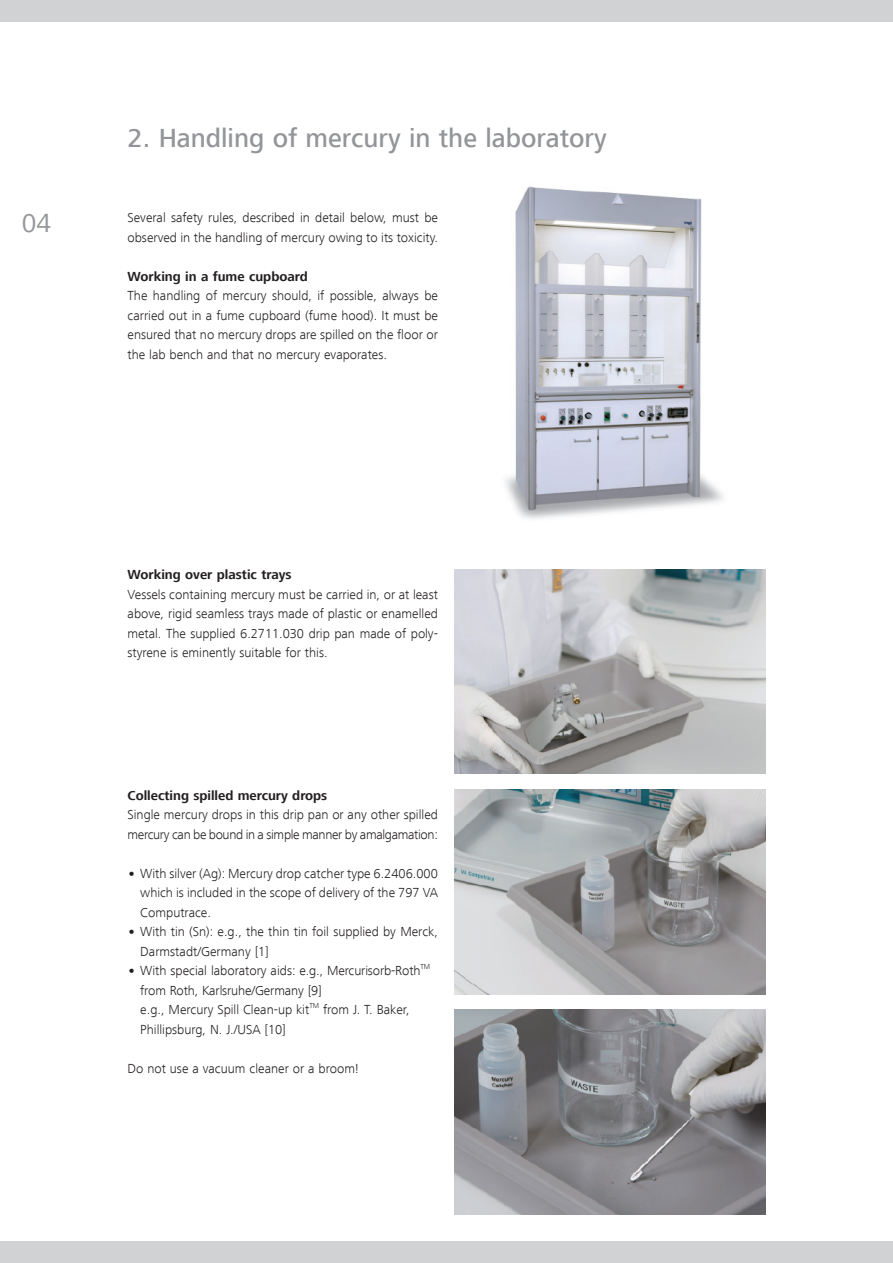
<style>
.page{position:relative;width:893px;height:1263px;background:#fff}
.page>*{position:absolute;margin:0;border:0;box-sizing:border-box;transform-origin:0 0}
.t1{font:500 27px "Frutiger Next LT";color:#939598}
.t2{font:27px "Frutiger Next LT";color:#939598}
.t3{font:300 13.5px/19.5px "Frutiger Next LT";color:#231f20}
.t4{font:700 13.5px "Frutiger Next LT";color:#231f20}
.s1{font-weight:800}
</style>
<div class="page">
<div style="left:0;top:1242px;width:893px;height:21px;background:#d1d2d4"></div>
<div style="left:0;top:0;width:893px;height:21px;background:#d1d2d4"></div>
<img style="left:505px;top:186px;width:218px;height:333px">
<img style="left:455px;top:570px;width:310px;height:204px">
<img style="left:455px;top:790px;width:310px;height:204px">
<img style="left:455px;top:1010px;width:310px;height:204px">
<h1 class="t1" style="left:128px;top:123px;width:481px">2. Handling of mercury in the laboratory</h1>
<h1 class="t2" style="left:22px;top:208px;width:31px">04</h1>
<p class="t3" style="left:128px;top:208px;width:312px">Several safety rules, described in detail below, must be observed in the handling of mercury owing to its toxicity.</p>
<p class="t4" style="left:128px;top:269px;width:182px">Working in a fume cupboard</p>
<p class="t3" style="left:128px;top:286px;width:312px;text-align:justify">The handling of mercury should, if possible, always be carried out in a fume cupboard (fume hood). It must be ensured that no mercury drops are spilled on the floor or the lab bench and that no mercury evaporates.</p>
<p class="t4" style="left:128px;top:567px;width:165px">Working over plastic trays</p>
<p class="t3" style="left:128px;top:585px;width:312px;text-align:justify">Vessels containing mercury must be carried in, or at least above, rigid seamless trays made of plastic or enamelled metal. The supplied 6.2711.030 drip pan made of poly&shy;styrene is eminently suitable for this.</p>
<p class="t4" style="left:128px;top:788px;width:201px">Collecting spilled mercury drops</p>
<p class="t3" style="left:128px;top:805px;width:312px">Single mercury drops in this drip pan or any other spilled mercury can be bound in a simple manner by amalgamation:</p>
<p class="t3" style="left:140px;top:864px;width:299px;text-align:justify;text-indent:-13px"><span class="s1">•</span> With silver (Ag): Mercury drop catcher type 6.2406.000 which is included in the scope of delivery of the 797 VA Computrace.</p>
<p class="t3" style="left:140px;top:922px;width:299px;text-indent:-13px"><span class="s1">•</span> With tin (Sn): e.g., the thin tin foil supplied by Merck,<br>Darmstadt/Germany [1]</p>
<p class="t3" style="left:140px;top:961px;width:291px;text-indent:-13px"><span class="s1">•</span> With special laboratory aids: e.g., Mercurisorb-Roth<sup>TM </sup>from Roth, Karlsruhe/Germany [9]<br>e.g., Mercury Spill Clean-up kit<sup>TM</sup> from J. T. Baker, Phillipsburg, N. J./USA [10]</p>
<p class="t3" style="left:128px;top:1059px;width:233px">Do not use a vacuum cleaner or a broom!</p>
</div>
